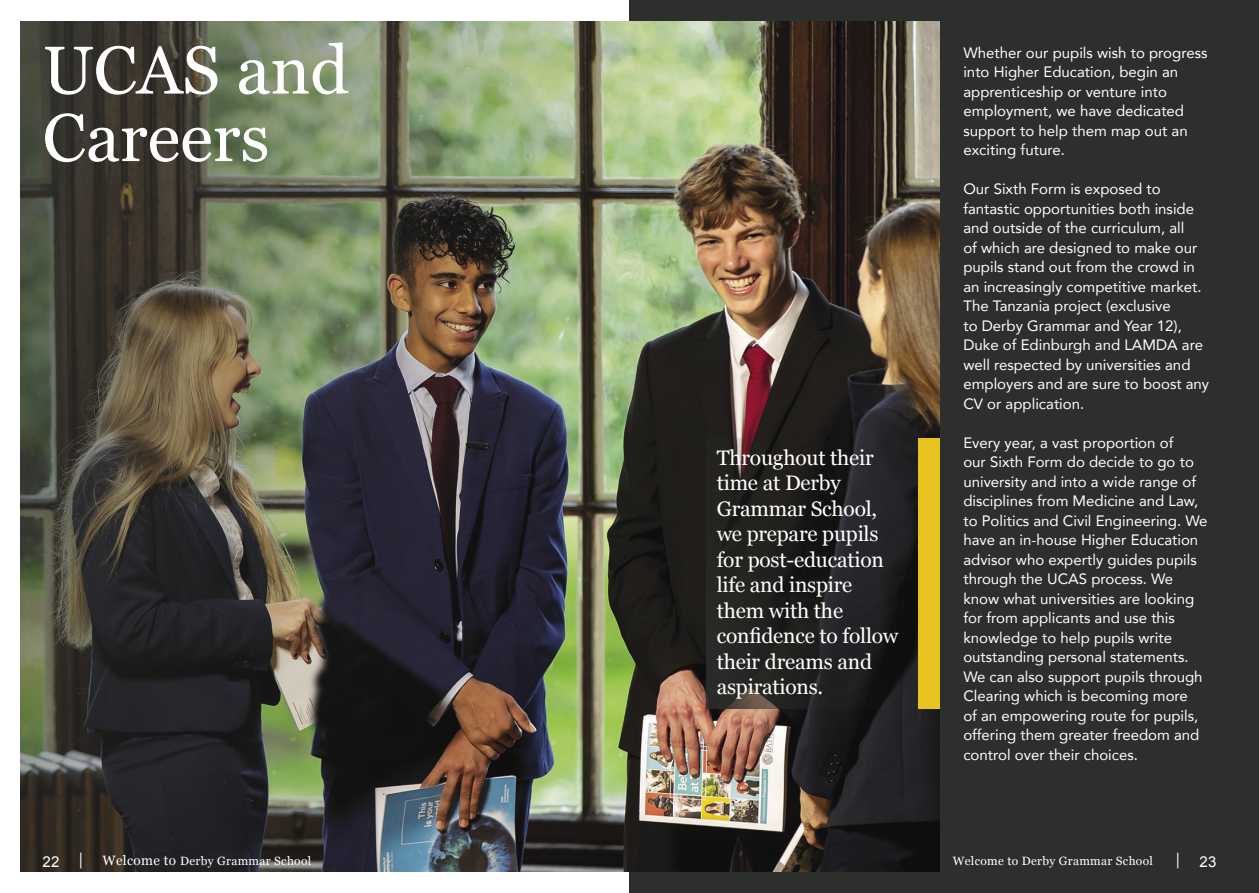
<style>
.page{position:relative;width:1259px;height:893px;background:#fff}
.page>*{position:absolute;margin:0;border:0;box-sizing:border-box;transform-origin:0 0}
.t1{font:67.5px/67.5px "Georgia";color:#fff}
.t2{font:21px/25.5px "Georgia";letter-spacing:-.01em;color:#fff}
.t3{font:15px/19.5px "Avenir";color:#fff}
.t4{font:15px "Arial";color:#fff}
.t5{font:12px "Georgia";letter-spacing:.025em;color:#fff}
.s1{font-family:"Georgia";font-size:16.5px}
.s2{font-size:13.5px}
</style>
<div class="page">
<div style="left:629px;top:0;width:630px;height:893px;background:#2d2f2c"></div>
<img style="left:20px;top:21px;width:920px;height:851px">
<div style="left:918px;top:438px;width:22px;height:271px;background:#e7c420"></div>
<svg style="left:706px;top:438px;width:211px;height:271px;fill:#22211f"></svg>
<h1 class="t1" style="left:43px;top:34px;width:308px">UCAS and<br>Careers</h1>
<p class="t3" style="left:963px;top:42px;width:246px">Whether our pupils wish to progress into Higher Education, begin an apprenticeship or venture into employment, we have dedicated support to help them map out an exciting future.</p>
<p class="t3" style="left:963px;top:179px;width:247px">Our Sixth Form is exposed to fantastic opportunities both inside and outside of the curriculum, all<br>of which are designed to make our pupils stand out from the crowd in an increasingly competitive market.<br>The Tanzania project (exclusive<br>to Derby Grammar and Year 12),<br>Duke of Edinburgh and LAMDA are well respected by universities and employers and are sure to boost any<br>CV or application.</p>
<p class="t3" style="left:963px;top:432px;width:246px">Every year, a vast proportion of<br>our Sixth Form do decide to go to university and into a wide range of disciplines from Medicine and Law, to Politics and Civil Engineering. We have an in-house Higher Education advisor who expertly guides pupils through the UCAS process. We know what universities are looking for from applicants and use this knowledge to help pupils write outstanding personal statements.<br>We can also support pupils through Clearing which is becoming more<br>of an empowering route for pupils, offering them greater freedom and control over their choices.</p>
<h2 class="t2" style="left:716px;top:444px;width:183px">Throughout their time at Derby<br>Grammar School, we prepare pupils for post-education life and inspire them with the confidence to follow their dreams and aspirations.</h2>
<p class="t4" style="left:43px;top:852px;width:43px">22 <span class="s1">|</span></p>
<p class="t5" style="left:102px;top:852px;width:210px"><span class="s2">Welcome to</span> Derby Grammar School</p>
<p class="t5" style="left:953px;top:852px;width:202px">Welcome to Derby Grammar School</p>
<p class="t4" style="left:1174px;top:852px;width:43px"><span class="s1">|</span> 23</p>
</div>
